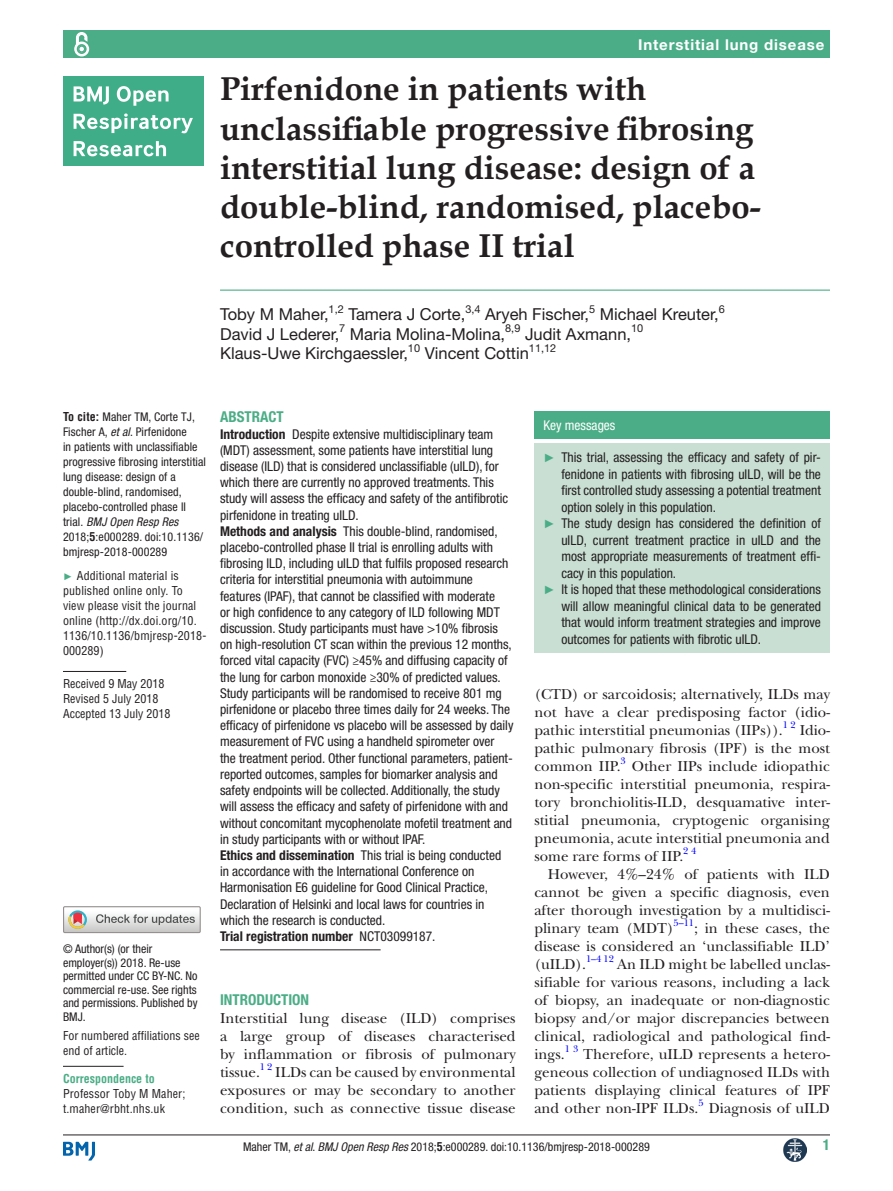
<style>
.page{position:relative;width:893px;height:1191px;background:#fff}
.page>*{position:absolute;margin:0;border:0;box-sizing:border-box;transform-origin:0 0}
.t1{font:700 33px/39px "Book Antiqua";color:#231f20}
.t2{font:16.5px "Helvetica Neue LT Std";color:#231f20}
.t3{font:15px/18px "New Baskerville";color:#231f20;text-align:justify}
.t4{font:700 15px "Helvetica Neue LT Std";letter-spacing:.055em;color:#fff}
.t5{font:700 condensed 15px "Helvetica Neue LT Std";color:#4bad87}
.t6{font:condensed 13.5px/16.2px "Helvetica Neue LT Std";color:#231f20}
.t7{font:condensed 13.5px "Helvetica Neue LT Std";color:#fff}
.t8{font:condensed 12px/15px "Helvetica Neue LT Std";letter-spacing:.01em;color:#231f20}
.t9{font:condensed 12px/15px "Helvetica LT Std";letter-spacing:.01em;color:#231f20}
.t10{font:700 condensed 12px "Helvetica";color:#4bad87}
.t11{font:10.95px "Helvetica Neue LT Std";color:#231f20}
.t12{font:9.9px "New Baskerville";color:#00f}
.s1{font-family:"Helvetica";font-weight:700}
.s2{font-style:italic}
.s3{font-family:"Arial";font-stretch:normal;font-size:9.75px;color:#4bad87}
.s4{font-weight:700}
.s5{font-family:"Arial";font-stretch:normal;font-size:12px;color:#4bad87}
</style>
<div class="page">
<svg style="left:63px;top:1141px;width:32px;height:19px"></svg>
<hr style="left:63px;top:1134px;width:767px;height:1px;background:#231f20">
<img style="left:783px;top:1138px;width:23px;height:23px">
<div style="left:63px;top:906px;width:138px;height:27px;border:1px solid #969090"></div>
<svg style="left:64px;top:906px;width:136px;height:26px"></svg>
<hr style="left:63px;top:671px;width:63px;height:1px;background:#231f20">
<hr style="left:63px;top:1066px;width:61px;height:1px;background:#231f20">
<div style="left:63px;top:76px;width:140px;height:90px;background:#3fae88"></div>
<svg style="left:74px;top:86px;width:35px;height:19px"></svg>
<svg style="left:117px;top:86px;width:52px;height:20px"></svg>
<svg style="left:74px;top:113px;width:119px;height:20px"></svg>
<svg style="left:74px;top:141px;width:92px;height:15px"></svg>
<hr style="left:220px;top:289px;width:610px;height:2px;background:#4bad87">
<div style="left:63px;top:31px;width:767px;height:27px;background:#4bad87"></div>
<svg style="left:74px;top:32px;width:16px;height:25px"></svg>
<div style="left:78px;top:45px;width:7px;height:8px;border:1px solid #4bad87;border-radius:50%"></div>
<div style="left:534px;top:412px;width:296px;height:27px;background:#4bad87"></div>
<div style="left:534px;top:443px;width:296px;height:209px;background:#c9dfd3"></div>
<hr style="left:220px;top:949px;width:161px;height:1px;background:#231f20">
<p class="t4" style="left:638px;top:35px;width:188px">Interstitial lung disease</p>
<h1 class="t1" style="left:220px;top:70px;width:542px">Pirfenidone in patients with unclassifiable progressive fibrosing interstitial lung disease: design of a double-blind, randomised, placebo&shy;controlled phase II trial</h1>
<p class="t2" style="left:220px;top:305px;width:110px">Toby M Maher,</p>
<p class="t11" style="left:329px;top:302px;width:17px">1,2</p>
<p class="t2" style="left:348px;top:305px;width:119px">Tamera J Corte,</p>
<p class="t11" style="left:465px;top:302px;width:17px">3,4</p>
<p class="t2" style="left:485px;top:305px;width:105px">Aryeh Fischer,</p>
<p class="t11" style="left:589px;top:302px;width:8px">5</p>
<p class="t2" style="left:600px;top:305px;width:120px">Michael Kreuter,</p>
<p class="t11" style="left:719px;top:302px;width:8px">6</p>
<p class="t2" style="left:220px;top:324px;width:121px">David J Lederer,</p>
<p class="t11" style="left:339px;top:322px;width:8px">7</p>
<p class="t2" style="left:350px;top:324px;width:157px">Maria Molina-Molina,</p>
<p class="t11" style="left:505px;top:322px;width:17px">8,9</p>
<p class="t2" style="left:525px;top:324px;width:108px">Judit Axmann,</p>
<p class="t11" style="left:631px;top:322px;width:14px">10</p>
<p class="t2" style="left:220px;top:344px;width:189px">Klaus-Uwe Kirchgaessler,</p>
<p class="t11" style="left:408px;top:341px;width:14px">10</p>
<p class="t2" style="left:425px;top:344px;width:106px">Vincent Cottin</p>
<p class="t11" style="left:529px;top:341px;width:29px">11,12</p>
<p class="t8" style="left:63px;top:409px;width:145px"><span class="s1">To cite:</span> Maher TM, Corte TJ,<br>Fischer A, <span class="s2">et al</span>. Pirfenidone<br>in patients with unclassifiable progressive fibrosing interstitial lung disease: design of a double-blind, randomised, placebo-controlled phase II trial. <span class="s2">BMJ Open Resp Res<br></span>2018;<span class="s1">5</span>:e000289. doi:10.1136/ bmjresp-2018-000289</p>
<p class="t9" style="left:63px;top:568px;width:145px"><span class="s3">►</span> Additional material is published online only. To view please visit the journal online (http://dx.doi.org/10.<br>1136/10.1136/bmjresp-2018-<br>000289)</p>
<p class="t9" style="left:63px;top:676px;width:109px">Received 9 May 2018<br>Revised 5 July 2018<br>Accepted 13 July 2018</p>
<p class="t8" style="left:63px;top:942px;width:136px;line-height:13.5px">© Author(s) (or their employer(s)) 2018. Re-use permitted under CC BY-NC. No commercial re-use. See rights and permissions. Published by<br>BMJ.</p>
<p class="t9" style="left:63px;top:1027px;width:138px">For numbered affiliations see end of article.</p>
<p class="t10" style="left:63px;top:1071px;width:93px">Correspondence to</p>
<p class="t9" style="left:63px;top:1086px;width:124px">Professor Toby M Maher; t.maher@rbht.nhs.uk</p>
<p class="t5" style="left:220px;top:408px;width:65px">Abstract</p>
<p class="t6" style="left:220px;top:425px;width:295px"><span class="s4">Introduction</span> Despite extensive multidisciplinary team (MDT) assessment, some patients have interstitial lung disease (ILD) that is considered unclassifiable (uILD), for which there are currently no approved treatments. This study will assess the efficacy and safety of the antifibrotic pirfenidone in treating uILD.<br><span class="s4">Methods and analysis</span> This double-blind, randomised, placebo-controlled phase II trial is enrolling adults with fibrosing ILD, including uILD that fulfils proposed research criteria for interstitial pneumonia with autoimmune features (IPAF), that cannot be classified with moderate<br>or high confidence to any category of ILD following MDT discussion. Study participants must have &gt;10% fibrosis on high-resolution CT scan within the previous 12 months, forced vital capacity (FVC) ≥45% and diffusing capacity of the lung for carbon monoxide ≥30% of predicted values.<br>Study participants will be randomised to receive 801 mg pirfenidone or placebo three times daily for 24 weeks. The efficacy of pirfenidone vs placebo will be assessed by daily measurement of FVC using a handheld spirometer over the treatment period. Other functional parameters, patient&shy;reported outcomes, samples for biomarker analysis and safety endpoints will be collected. Additionally, the study will assess the efficacy and safety of pirfenidone with and without concomitant mycophenolate mofetil treatment and in study participants with or without IPAF.<br><span class="s4">Ethics and dissemination</span> This trial is being conducted in accordance with the International Conference on Harmonisation E6 guideline for Good Clinical Practice, Declaration of Helsinki and local laws for countries in which the research is conducted.<br><span class="s4">Trial registration number</span> NCT03099187.</p>
<p class="t5" style="left:220px;top:990px;width:91px">Introduction</p>
<p class="t3" style="left:220px;top:1009px;width:297px">Interstitial lung disease (ILD) comprises a large group of diseases characterised by inflammation or fibrosis of pulmonary tissue.</p>
<p class="t12" style="left:260px;top:1061px;width:14px">1 2</p>
<p class="t3" style="left:220px;top:1063px;width:297px;text-indent:55px">ILDs can be caused by environmental exposures or may be secondary to another condition, such as connective tissue disease</p>
<p class="t7" style="left:543px;top:418px;width:74px">Key messages</p>
<p class="t6" style="left:543px;top:449px;width:279px"><span class="s5">►</span> This trial, assessing the efficacy and safety of pir-</p>
<p class="t6" style="left:561px;top:465px;width:261px">fenidone in patients with fibrosing uILD, will be the</p>
<p class="t6" style="left:561px;top:482px;width:261px">first controlled study assessing a potential treatment</p>
<p class="t6" style="left:561px;top:498px;width:156px">option solely in this population.</p>
<p class="t6" style="left:543px;top:515px;width:279px"><span class="s5">►</span> The study design has considered the definition of</p>
<p class="t6" style="left:561px;top:531px;width:261px">uILD, current treatment practice in uILD and the</p>
<p class="t6" style="left:561px;top:548px;width:261px">most appropriate measurements of treatment effi-</p>
<p class="t6" style="left:561px;top:564px;width:116px">cacy in this population.</p>
<p class="t6" style="left:543px;top:581px;width:279px"><span class="s5">►</span> It is hoped that these methodological considerations</p>
<p class="t6" style="left:561px;top:597px;width:261px">will allow meaningful clinical data to be generated</p>
<p class="t6" style="left:561px;top:614px;width:261px">that would inform treatment strategies and improve</p>
<p class="t6" style="left:561px;top:630px;width:201px">outcomes for patients with fibrotic uILD.</p>
<p class="t3" style="left:534px;top:685px;width:297px">(CTD) or sarcoidosis; alternatively, ILDs may not have a clear predisposing factor (idio&shy;pathic interstitial pneumonias (IIPs)).<sup>1</sup> <sup>2</sup> Idio&shy;pathic pulmonary fibrosis (IPF) is the most common IIP.</p>
<p class="t12" style="left:621px;top:755px;width:7px">3</p>
<p class="t3" style="left:534px;top:757px;width:297px;text-indent:97px">Other IIPs include idiopathic non-specific interstitial pneumonia, respira&shy;tory bronchiolitis-ILD, desquamative inter&shy;stitial pneumonia, cryptogenic organising pneumonia, acute interstitial pneumonia and some rare forms of IIP.</p>
<p class="t12" style="left:683px;top:845px;width:14px">2 4</p>
<p class="t3" style="left:534px;top:865px;width:297px;text-indent:14px">However, 4%–24% of patients with ILD cannot be given a specific diagnosis, even after thorough investigation by a multidisci&shy;plinary team (MDT)</p>
<p class="t12" style="left:674px;top:917px;width:22px">5–11</p>
<p class="t3" style="left:534px;top:919px;width:297px;text-indent:160px">; in these cases, the disease is considered an ‘unclassifiable ILD’ (uILD).</p>
<p class="t12" style="left:586px;top:953px;width:29px">1–4 12</p>
<p class="t3" style="left:534px;top:955px;width:297px;text-indent:83px">An ILD might be labelled unclas&shy;sifiable for various reasons, including a lack of biopsy, an inadequate or non-diagnostic biopsy and/or major discrepancies between clinical, radiological and pathological find&shy;ings.</p>
<p class="t12" style="left:565px;top:1043px;width:15px">1 3</p>
<p class="t3" style="left:534px;top:1045px;width:297px;text-indent:49px">Therefore, uILD represents a hetero&shy;geneous collection of undiagnosed ILDs with patients displaying clinical features of IPF and other non-IPF ILDs.<sup>5</sup> Diagnosis of uILD</p>
<p class="t8" style="left:243px;top:1138px;width:408px">Maher TM, <span class="s2">et al</span>. <span class="s2">BMJ Open Resp Res</span> 2018;<span class="s1">5</span>:e000289. doi:10.1136/bmjresp-2018-000289</p>
<p class="t5" style="left:823px;top:1135px;width:9px">1</p>
</div>
